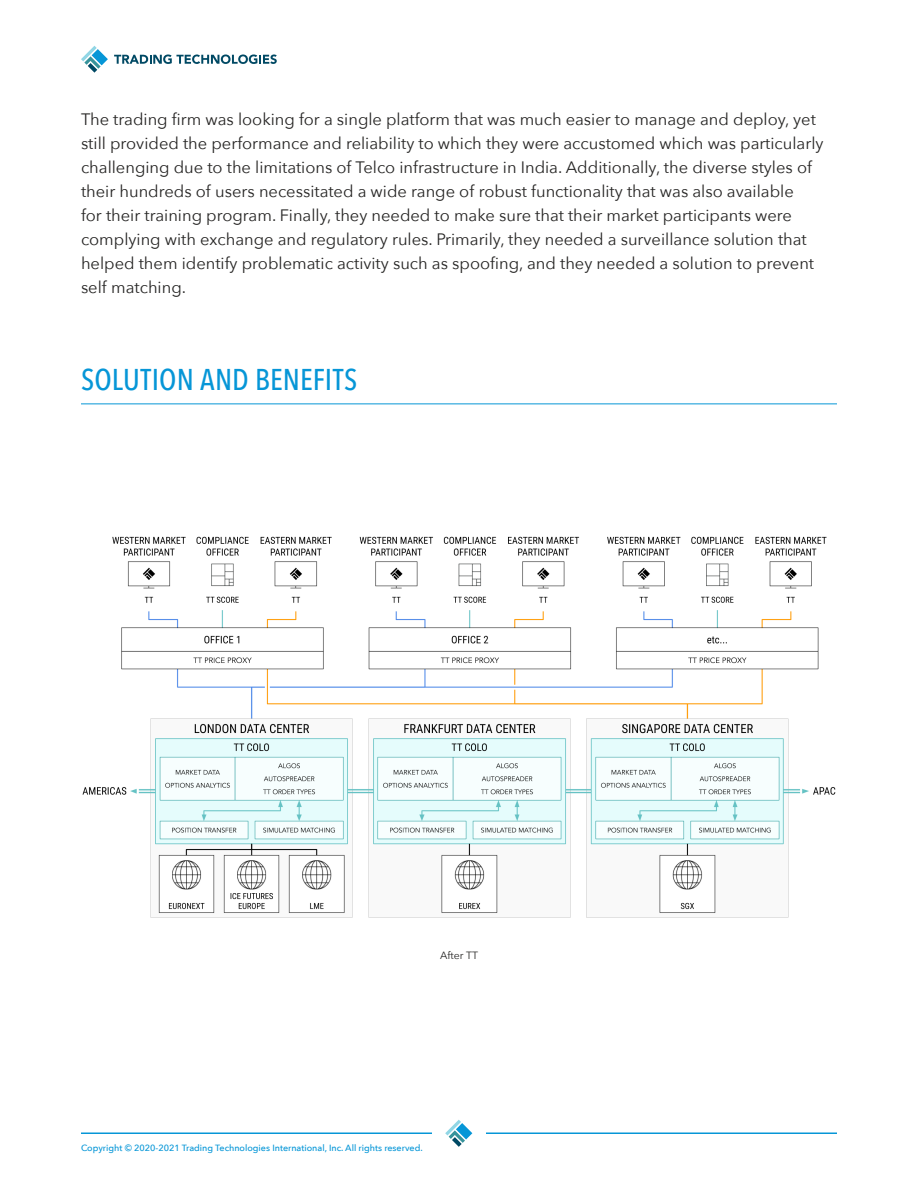
<style>
.page{position:relative;width:918px;height:1188px;background:#fff}
.page>*{position:absolute;margin:0;border:0;box-sizing:border-box;transform-origin:0 0}
.H2_-_rule{font:500 30px "Avenir Next Condensed";letter-spacing:.005em;color:#0696d7}
.Paragraph_-_larger{font:16.5px/24px "Avenir Next";color:#252423}
.Figure_Caption{font:10.5px "Avenir Next";color:#252423}
.t1{font:500 9px "Avenir Next";color:#0696d7}
</style>
<div class="page">
<hr style="left:81px;top:1132px;width:756px;height:2px;background:#0696d7">
<svg style="left:114px;top:55px;width:163px;height:9px"></svg>
<svg style="left:81px;top:46px;width:27px;height:27px"></svg>
<div style="left:432px;top:1118px;width:54px;height:32px;background:#fff"></div>
<svg style="left:445px;top:1120px;width:27px;height:27px"></svg>
<hr style="left:81px;top:404px;width:756px;height:1px;background:#0696d7">
<img style="left:82px;top:536px;width:754px;height:382px">
<p class="Paragraph_-_larger" style="left:81px;top:106px;width:744px">The trading firm was looking for a single platform that was much easier to manage and deploy, yet still provided the performance and reliability to which they were accustomed which was particularly challenging due to the limitations of Telco infrastructure in India. Additionally, the diverse styles of their hundreds of users necessitated a wide range of robust functionality that was also available<br>for their training program. Finally, they needed to make sure that their market participants were complying with exchange and regulatory rules. Primarily, they needed a surveillance solution that helped them identify problematic activity such as spoofing, and they needed a solution to prevent self matching.</p>
<p class="H2_-_rule" style="left:81px;top:361px;width:278px">SOLUTION AND BENEFITS</p>
<p class="Figure_Caption" style="left:440px;top:946px;width:39px">After TT</p>
<p class="t1" style="left:81px;top:1140px;width:343px">Copyright © 2020-2021 Trading Technologies International, Inc. All rights reserved.</p>
</div>
